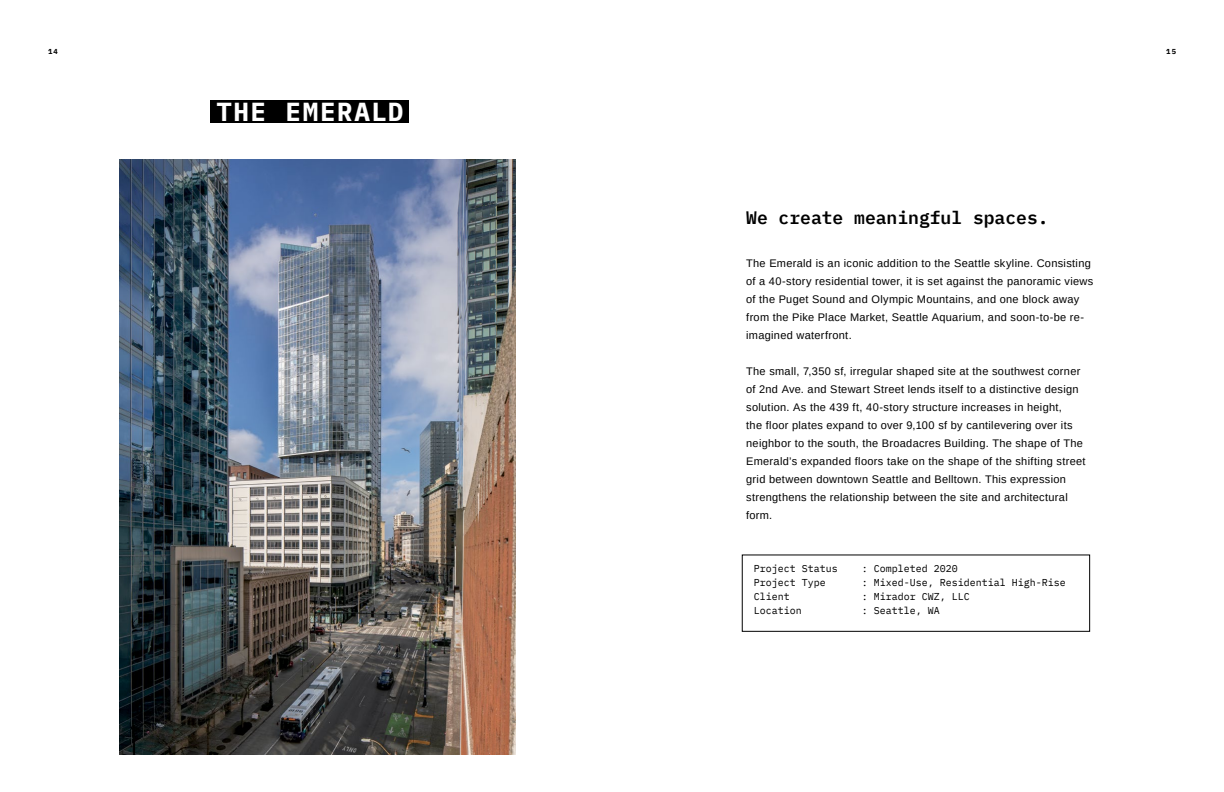
<style>
.page{position:relative;width:1224px;height:792px;background:#fff}
.page>*{position:absolute;margin:0;border:0;box-sizing:border-box;transform-origin:0 0}
.t1{font:700 26px "IBM Plex Mono";letter-spacing:.055em;color:#fff}
.t2{font:600 18px "IBM Plex Mono";color:#000}
.t3{font:11px/18px "Arimo";letter-spacing:.03em;color:#000}
.t4{font:10px "IBM Plex Mono";color:#000}
.t5{font:700 7.2px "IBM Plex Mono";color:#000}
</style>
<div class="page">
<div style="left:211px;top:101px;width:198px;height:22px;background:#000"></div>
<img style="left:119px;top:159px;width:397px;height:595px">
<p class="t5" style="left:48px;top:46px;width:11px">14</p>
<p class="t5" style="left:1166px;top:46px;width:11px">15</p>
<h1 class="t1" style="left:216px;top:91px;width:189px">THE EMERALD</h1>
<h2 class="t2" style="left:746px;top:204px;width:304px">We create meaningful spaces.</h2>
<p class="t3" style="left:746px;top:255px;width:349px">The Emerald is an iconic addition to the Seattle skyline. Consisting of a 40-story residential tower, it is set against the panoramic views of the Puget Sound and Olympic Mountains, and one block away from the Pike Place Market, Seattle Aquarium, and soon-to-be re&shy;imagined waterfront.</p>
<p class="t3" style="left:746px;top:362px;width:341px">The small, 7,350 sf, irregular shaped site at the southwest corner of 2nd Ave. and Stewart Street lends itself to a distinctive design solution. As the 439 ft, 40-story structure increases in height,<br>the floor plates expand to over 9,100 sf by cantilevering over its neighbor to the south, the Broadacres Building. The shape of The Emerald’s expanded floors take on the shape of the shifting street grid between downtown Seattle and Belltown. This expression strengthens the relationship between the site and architectural form.</p>
<p class="t4" style="left:754px;top:561px;width:85px">Project Status</p>
<p class="t4" style="left:862px;top:561px;width:97px">: Completed 2020</p>
<p class="t4" style="left:754px;top:575px;width:73px">Project Type</p>
<p class="t4" style="left:862px;top:575px;width:206px">: Mixed-Use, Residential High-Rise</p>
<p class="t4" style="left:754px;top:589px;width:37px">Client</p>
<p class="t4" style="left:862px;top:589px;width:109px">: Mirador CWZ, LLC</p>
<p class="t4" style="left:754px;top:603px;width:49px">Location</p>
<p class="t4" style="left:862px;top:603px;width:79px">: Seattle, WA</p>
</div>
